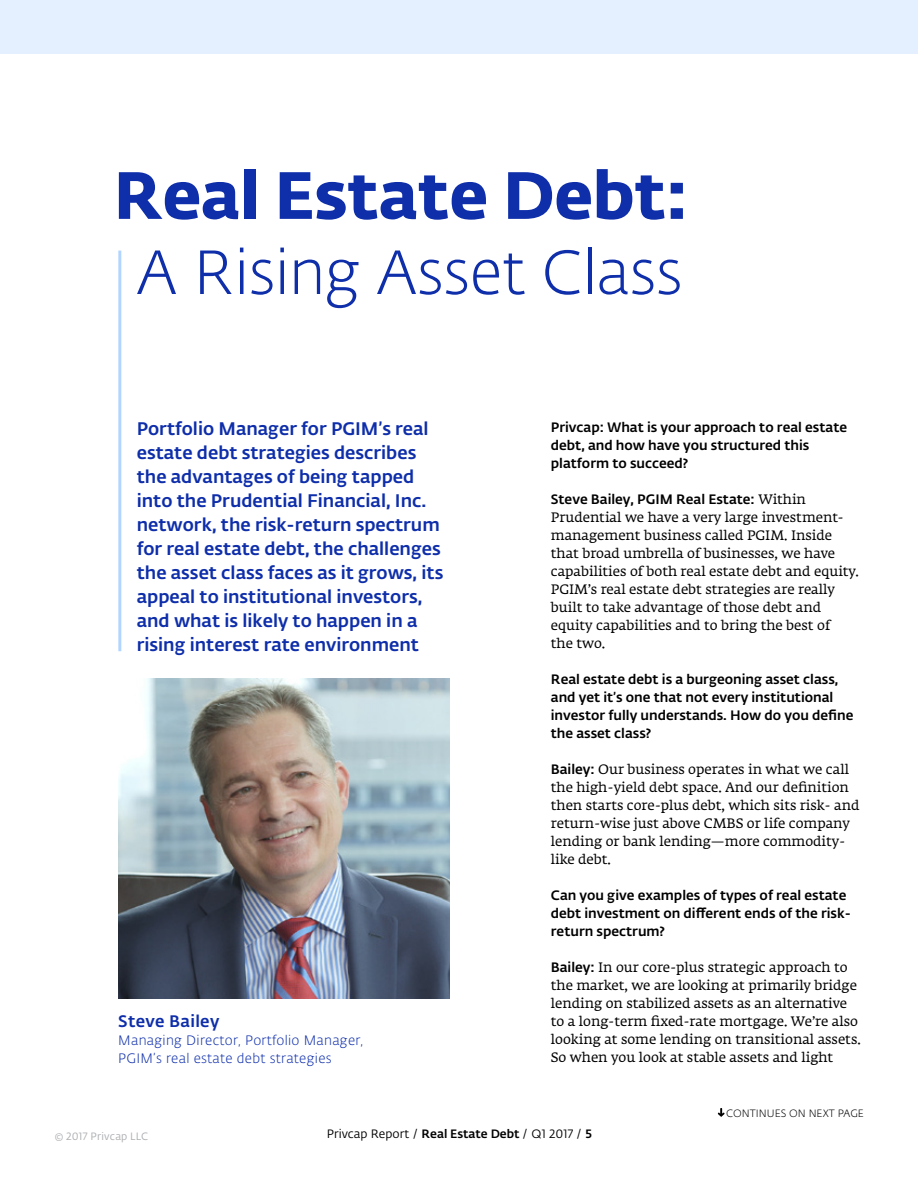
<style>
.page{position:relative;width:918px;height:1188px;background:#fff}
.page>*{position:absolute;margin:0;border:0;box-sizing:border-box;transform-origin:0 0}
.t1{font:700 66px "Fedra Sans Alt Pro";letter-spacing:-.005em;color:#0e2eaa}
.t2{font:300 61.5px "Fedra Sans Alt Pro";letter-spacing:-.005em;color:#0e2eaa}
.t3{font:500 18px/24px "Fedra Sans Alt Pro";color:#0e2eaa}
.t4{font:500 16.5px "Fedra Sans Alt Pro";letter-spacing:.02em;color:#0e2eaa}
.t5{font:13.5px/18px "Fedra Serif A Std";color:#000}
.t6{font:500 13.5px/18px "Fedra Sans Alt Pro";color:#000}
.t7{font:300 13.5px/18px "Fedra Sans Alt Pro";letter-spacing:.02em;color:#0e2eaa}
.t8{font:12px "Fedra Sans Alt Pro";color:#000}
.t9{font:300 10.5px "Fedra Sans Alt Pro";color:#000}
.t10{font:10.5px "Fedra Sans Alt Pro";letter-spacing:.02em;color:#abadb0}
.s1{font-family:"Fedra Serif A Std";font-weight:400}
.s2{font-family:"Fedra Sans Alt Pro";font-weight:500}
.s3{font-weight:500}
</style>
<div class="page">
<svg style="left:718px;top:1108px;width:6px;height:9px"></svg>
<img style="left:118px;top:678px;width:331px;height:321px">
<hr style="left:118px;top:251px;width:3px;height:400px;background:#91c4ff">
<div style="left:1px;top:0;width:917px;height:54px;background:#e4f0ff"></div>
<h1 class="t1" style="left:113px;top:143px;width:576px">Real Estate Debt:</h1>
<h2 class="t2" style="left:137px;top:231px;width:547px">A Rising Asset Class</h2>
<p class="t3" style="left:137px;top:415px;width:308px">Portfolio Manager for PGIM’s real estate debt strategies describes the advantages of being tapped into the Prudential Financial, Inc. network, the risk-return spectrum for real estate debt, the challenges the asset class faces as it grows, its appeal to institutional investors, and what is likely to happen in a rising interest rate environment</p>
<p class="t4" style="left:118px;top:1008px;width:103px">Steve Bailey</p>
<p class="t7" style="left:118px;top:1031px;width:247px">Managing Director, Portfolio Manager,<br>PGIM’s real estate debt strategies</p>
<p class="t6" style="left:551px;top:417px;width:298px">Privcap: What is your approach to real estate debt, and how have you structured this platform to succeed?</p>
<p class="t6" style="left:551px;top:489px;width:257px">Steve Bailey, PGIM Real Estate: <span class="s1">Within</span></p>
<p class="t5" style="left:551px;top:509px;width:309px">Prudential we have a very large investment&shy;management business called PGIM. Inside that broad umbrella of businesses, we have capabilities of both real estate debt and equity.<br>PGIM’s real estate debt strategies are really built to take advantage of those debt and equity capabilities and to bring the best of<br>the two.</p>
<p class="t6" style="left:551px;top:669px;width:304px">Real estate debt is a burgeoning asset class, and yet it’s one that not every institutional investor fully understands. How do you define the asset class?</p>
<p class="t5" style="left:551px;top:761px;width:310px"><span class="s2">Bailey:</span> Our business operates in what we call the high-yield debt space. And our definition then starts core-plus debt, which sits risk- and return-wise just above CMBS or life company lending or bank lending—more commodity&shy;like debt.</p>
<p class="t6" style="left:551px;top:885px;width:302px">Can you give examples of types of real estate debt investment on different ends of the risk&shy;return spectrum?</p>
<p class="t5" style="left:551px;top:959px;width:311px"><span class="s2">Bailey:</span> In our core-plus strategic approach to the market, we are looking at primarily bridge lending on stabilized assets as an alternative to a long-term fixed-rate mortgage. We’re also looking at some lending on transitional assets.<br>So when you look at stable assets and light</p>
<p class="t9" style="left:726px;top:1107px;width:139px">CONTINUES ON NEXT PAGE</p>
<p class="t10" style="left:55px;top:1129px;width:95px">© 2017 Privcap LLC</p>
<p class="t8" style="left:327px;top:1125px;width:267px">Privcap Report / <span class="s3">Real Estate Debt</span> / Q1 2017 / <span class="s3">5</span></p>
</div>
